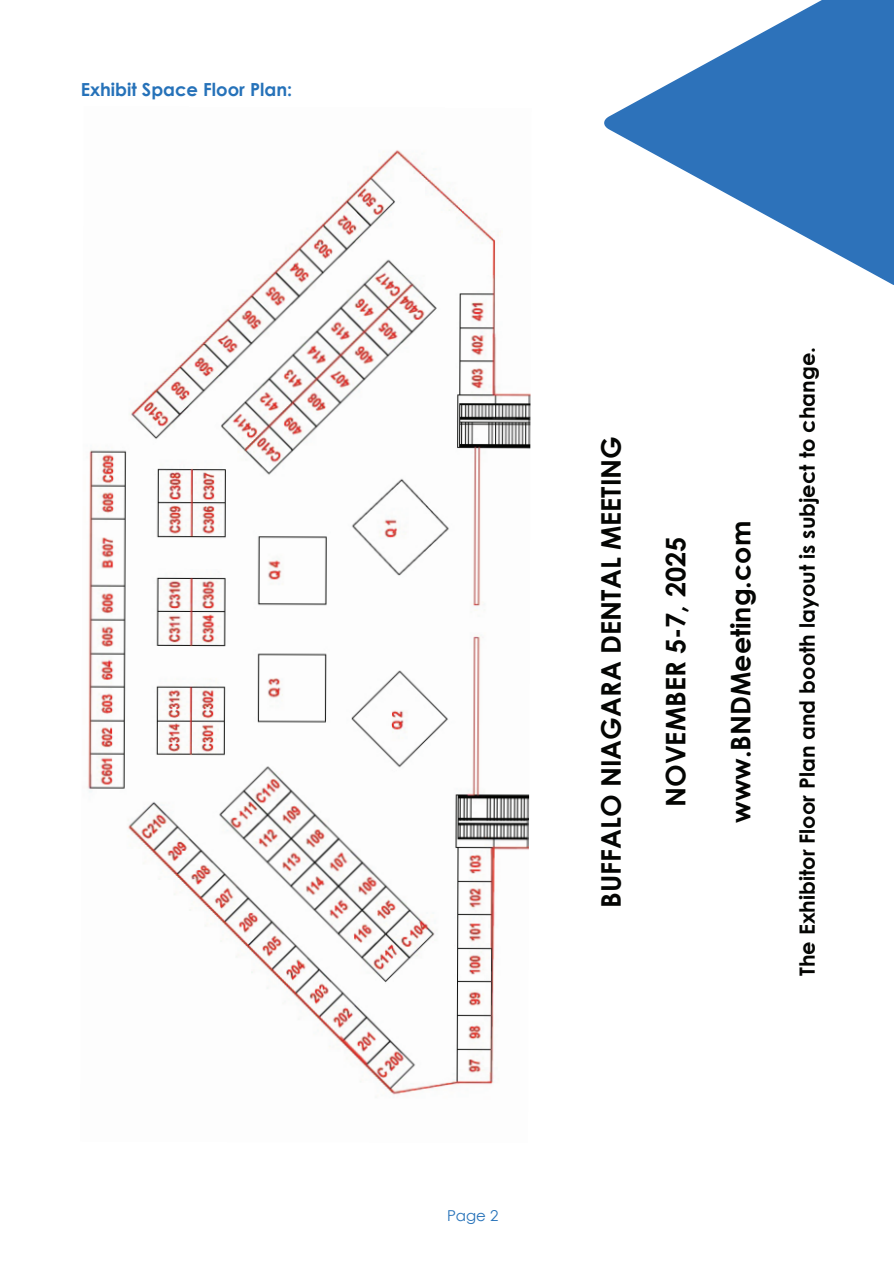
<style>
.page{position:relative;width:894px;height:1263px;background:#fff}
.page>*{position:absolute;margin:0;border:0;box-sizing:border-box;transform-origin:0 0}
.t1{font:700 27px "Century Gothic";color:#040503}
.t2{font:700 21px "Century Gothic";color:#040503}
.t3{font:700 18px "Century Gothic";color:#2672b9}
.t4{font:15px "Century Gothic";color:#2672b9}
</style>
<div class="page">
<svg style="left:604px;top:0;width:289px;height:285px;fill:#2d72ba"></svg>
<img style="left:87px;top:150px;width:444px;height:945px">
<p class="t3" style="left:81px;top:76px;width:213px">Exhibit Space Floor Plan:</p>
<p class="t4" style="left:447px;top:1205px;width:53px">Page 2</p>
<p class="t1" style="left:590px;top:908px;width:473px;rotate:-90deg">BUFFALO NIAGARA DENTAL MEETING</p>
<p class="t1" style="left:655px;top:807px;width:272px;rotate:-90deg">NOVEMBER 5-7, 2025</p>
<p class="t1" style="left:719px;top:823px;width:303px;rotate:-90deg">www.BNDMeeting.com</p>
<p class="t2" style="left:791px;top:976px;width:630px;rotate:-90deg">The Exhibitor Floor Plan and booth layout is subject to change.</p>
</div>
